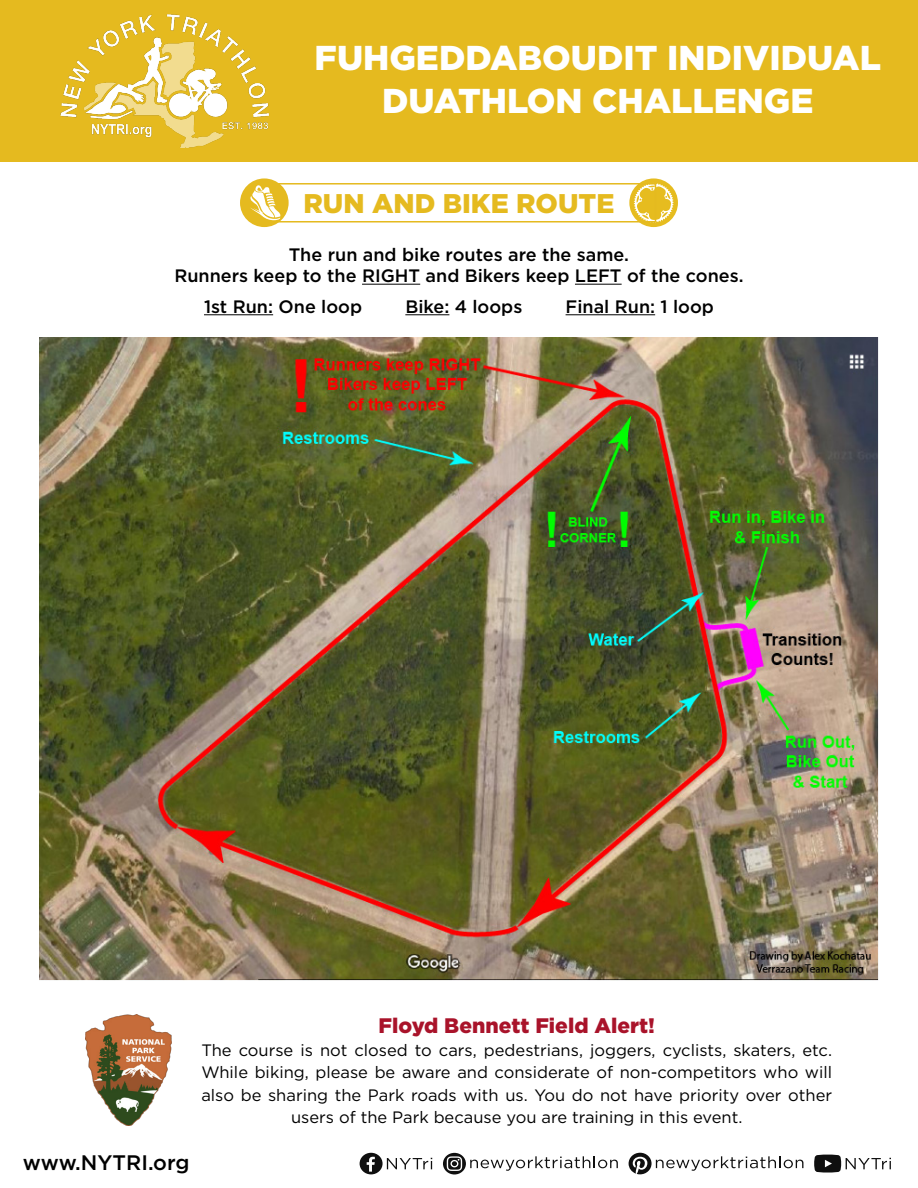
<style>
.page{position:relative;width:918px;height:1188px;background:#fff}
.page>*{position:absolute;margin:0;border:0;box-sizing:border-box;transform-origin:0 0}
.t1{font:900 34.5px/43.5px "Gotham";color:#fff;text-align:center}
.t2{font:900 27px "Gotham";color:#e5ba1f}
.t3{font:900 21px "Gotham";color:#a9132a}
.t4{font:500 21px "Gotham";color:#000}
.t5{font:500 18px/21.6px "Gotham";color:#000;text-align:center}
.t6{font:16.5px/22.5px "Gotham";color:#000;text-align:center}
</style>
<div class="page">
<div style="left:0;top:0;width:918px;height:162px;background:#e5ba1f"></div>
<img style="left:60px;top:15px;width:209px;height:132px">
<svg style="left:629px;top:1153px;width:174px;height:21px"></svg>
<svg style="left:360px;top:1153px;width:72px;height:21px"></svg>
<svg style="left:443px;top:1153px;width:175px;height:22px"></svg>
<svg style="left:814px;top:1155px;width:77px;height:18px"></svg>
<img style="left:86px;top:1014px;width:85px;height:112px">
<img style="left:40px;top:337px;width:838px;height:643px">
<hr style="left:362px;top:284px;width:58px;height:1px;background:#000">
<hr style="left:575px;top:284px;width:47px;height:1px;background:#000">
<hr style="left:204px;top:314px;width:69px;height:1px;background:#000">
<hr style="left:405px;top:314px;width:44px;height:1px;background:#000">
<hr style="left:566px;top:314px;width:89px;height:1px;background:#000">
<svg style="left:629px;top:178px;width:49px;height:49px"></svg>
<svg style="left:634px;top:183px;width:40px;height:40px"></svg>
<div style="left:276px;top:183px;width:380px;height:40px;border:2px solid #e5ba1f"></div>
<div style="left:240px;top:178px;width:49px;height:49px;background:#e5ba1f;border-radius:50%"></div>
<svg style="left:250px;top:185px;width:31px;height:35px"></svg>
<h1 class="t1" style="left:315px;top:36px;width:568px">FUHGEDDABOUDIT INDIVIDUAL<br>DUATHLON CHALLENGE</h1>
<h2 class="t2" style="left:303px;top:185px;width:312px">RUN AND BIKE ROUTE</h2>
<p class="t5" style="left:174px;top:243px;width:571px">The run and bike routes are the same.<br>Runners keep to the RIGHT and Bikers keep LEFT of the cones.</p>
<p class="t5" style="left:204px;top:296px;width:160px">1st Run: One loop</p>
<p class="t5" style="left:405px;top:296px;width:119px">Bike: 4 loops</p>
<p class="t5" style="left:566px;top:296px;width:150px">Final Run: 1 loop</p>
<p class="t4" style="left:23px;top:1148px;width:168px">www.NYTRI.org</p>
<p class="t3" style="left:379px;top:1011px;width:278px">Floyd Bennett Field Alert!</p>
<p class="t6" style="left:201px;top:1038px;width:632px">The course is not closed to cars, pedestrians, joggers, cyclists, skaters, etc.<br>While biking, please be aware and considerate of non-competitors who will also be sharing the Park roads with us. You do not have priority over other users of the Park because you are training in this event.</p>
</div>
